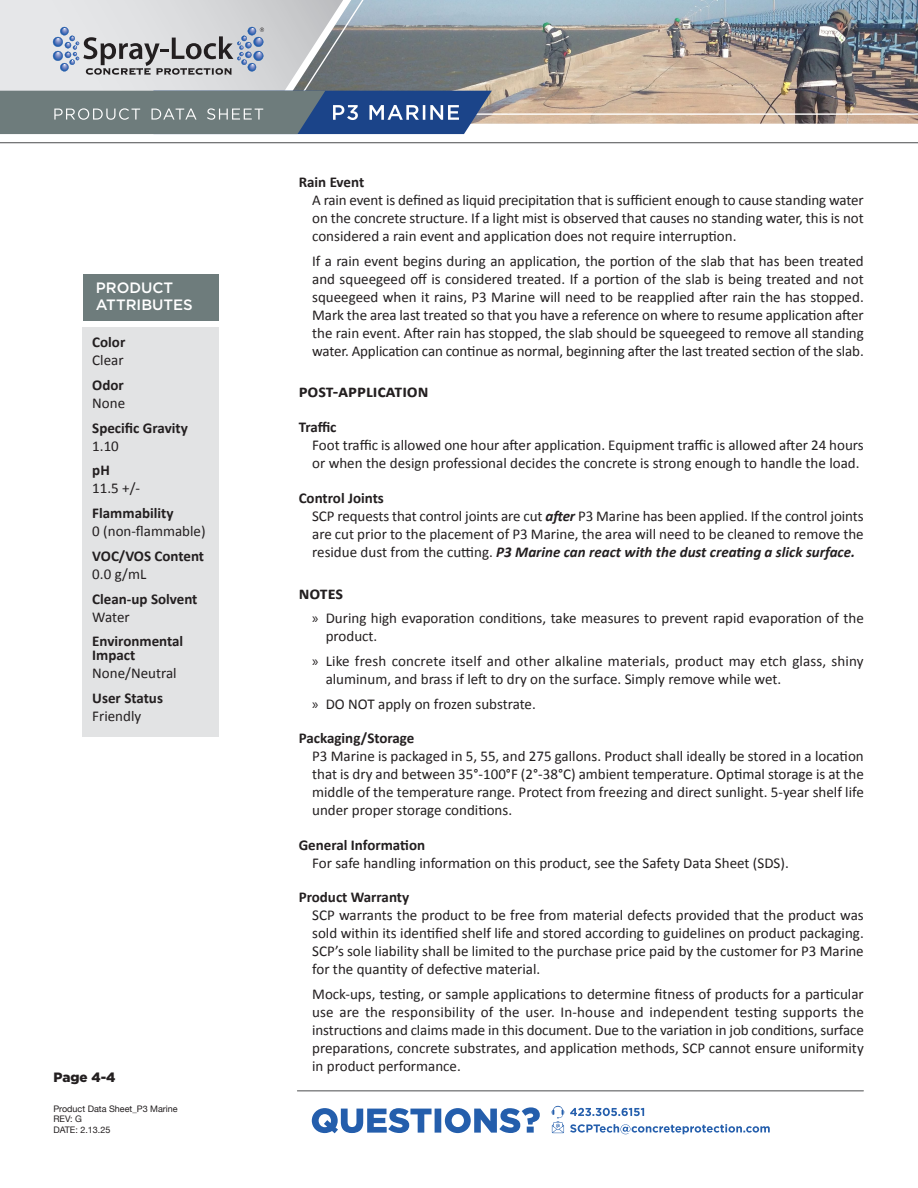
<style>
.page{position:relative;width:918px;height:1188px;background:#fff}
.page>*{position:absolute;margin:0;border:0;box-sizing:border-box;transform-origin:0 0}
.t1{font:700 18px "Calibri";color:#231f20}
.t2{font:15px/18px "Calibri";color:#231f20;text-align:justify}
.t3{font:700 15px/13.5px "Calibri";color:#231f20}
.t4{font:500 15px/17.2px "Gotham";color:#fff}
.t5{font:900 13.5px "Gotham";color:#231f20}
.t6{font:9px/10.5px "Helvetica Neue";color:#231f20}
.s1{font-weight:700}
.s2{font-weight:700;font-style:italic}
.s3{font-family:"Myriad Pro"}
</style>
<div class="page">
<svg style="left:0;top:0;width:272px;height:91px"></svg>
<img style="left:272px;top:0;width:646px;height:124px">
<img style="left:287px;top:0;width:631px;height:115px">
<svg style="left:53px;top:27px;width:211px;height:48px"></svg>
<hr style="left:0;top:142px;width:918px;height:1px;background:#4b4c4d">
<svg style="left:0;top:91px;width:492px;height:43px"></svg>
<div style="left:83px;top:274px;width:135px;height:47px;background:#6e7c7c"></div>
<div style="left:82px;top:327px;width:136px;height:409px;background:#e2e3e4"></div>
<hr style="left:297px;top:1090px;width:566px;height:1px;background:#4b4c4d">
<svg style="left:312px;top:1107px;width:228px;height:26px"></svg>
<svg style="left:552px;top:1106px;width:218px;height:28px"></svg>
<p class="t4" style="left:96px;top:279px;width:99px">PRODUCT<br>ATTRIBUTES</p>
<p class="t3" style="left:92px;top:335px;width:35px">Color</p>
<p class="t2" style="left:92px;top:351px;width:33px">Clear</p>
<p class="t3" style="left:92px;top:378px;width:33px">Odor</p>
<p class="t2" style="left:92px;top:394px;width:34px">None</p>
<p class="t3" style="left:92px;top:420px;width:97px">Specific Gravity</p>
<p class="t2" style="left:92px;top:436px;width:28px">1.10</p>
<p class="t3" style="left:92px;top:463px;width:19px">pH</p>
<p class="t2" style="left:92px;top:479px;width:49px">11.5 +/-</p>
<p class="t3" style="left:92px;top:506px;width:83px">Flammability</p>
<p class="t2" style="left:92px;top:522px;width:115px">0 (non-flammable)</p>
<p class="t3" style="left:92px;top:549px;width:113px">VOC/VOS Content</p>
<p class="t2" style="left:92px;top:565px;width:56px">0.0 g/mL</p>
<p class="t3" style="left:92px;top:591px;width:107px">Clean-up Solvent</p>
<p class="t2" style="left:92px;top:607px;width:39px">Water</p>
<p class="t3" style="left:92px;top:634px;width:93px">Environmental<br>Impact</p>
<p class="t2" style="left:92px;top:664px;width:86px">None/Neutral</p>
<p class="t3" style="left:92px;top:690px;width:72px">User Status</p>
<p class="t2" style="left:92px;top:706px;width:51px">Friendly</p>
<p class="t5" style="left:53px;top:1069px;width:64px">Page 4-4</p>
<p class="t6" style="left:53px;top:1104px;width:126px">Product Data Sheet_P3 Marine<br>REV: G<br>DATE: 2.13.25</p>
<p class="t3" style="left:299px;top:175px;width:67px">Rain Event</p>
<p class="t2" style="left:312px;top:191px;width:553px">A rain event is defined as liquid precipitation that is sufficient enough to cause standing water on the concrete structure. If a light mist is observed that causes no standing water, this is not considered a rain event and application does not require interruption.</p>
<p class="t2" style="left:312px;top:251px;width:553px">If a rain event begins during an application, the portion of the slab that has been treated and squeegeed off is considered treated. If a portion of the slab is being treated and not squeegeed when it rains, P3 Marine will need to be reapplied after rain the has stopped.<br>Mark the area last treated so that you have a reference on where to resume application after the rain event. After rain has stopped, the slab should be squeegeed to remove all standing water. Application can continue as normal, beginning after the last treated section of the slab.</p>
<p class="t1" style="left:299px;top:378px;width:131px">post-application</p>
<p class="t3" style="left:299px;top:420px;width:39px">Traffic</p>
<p class="t2" style="left:312px;top:436px;width:553px">Foot traffic is allowed one hour after application. Equipment traffic is allowed after 24 hours or when the design professional decides the concrete is strong enough to handle the load.</p>
<p class="t2" style="left:312px;top:489px;width:553px;text-align:left;text-indent:-14px"><span class="s1">Control Joints<br></span>SCP requests that control joints are cut <span class="s2">after</span> P3 Marine has been applied. If the control joints are cut prior to the placement of P3 Marine, the area will need to be cleaned to remove the residue dust from the cutting. <span class="s2">P3 Marine can react with the dust creating a slick surface.</span></p>
<p class="t1" style="left:299px;top:580px;width:46px">notes</p>
<p class="t2" style="left:326px;top:609px;width:540px;text-indent:-14px"><span class="s3">»</span> During high evaporation conditions, take measures to prevent rapid evaporation of the product.</p>
<p class="t2" style="left:326px;top:652px;width:540px;text-indent:-14px"><span class="s3">»</span> Like fresh concrete itself and other alkaline materials, product may etch glass, shiny aluminum, and brass if left to dry on the surface. Simply remove while wet.</p>
<p class="t2" style="left:312px;top:694px;width:225px"><span class="s3">»</span> DO NOT apply on frozen substrate.</p>
<p class="t3" style="left:299px;top:731px;width:117px">Packaging/Storage</p>
<p class="t2" style="left:312px;top:747px;width:553px">P3 Marine is packaged in 5, 55, and 275 gallons. Product shall ideally be stored in a location that is dry and between 35°-100°F (2°-38°C) ambient temperature. Optimal storage is at the middle of the temperature range. Protect from freezing and direct sunlight. 5-year shelf life under proper storage conditions.</p>
<p class="t3" style="left:299px;top:838px;width:128px">General Information</p>
<p class="t2" style="left:312px;top:853px;width:478px">For safe handling information on this product, see the Safety Data Sheet (SDS).</p>
<p class="t3" style="left:299px;top:890px;width:112px">Product Warranty</p>
<p class="t2" style="left:312px;top:906px;width:553px">SCP warrants the product to be free from material defects provided that the product was sold within its identified shelf life and stored according to guidelines on product packaging.<br>SCP’s sole liability shall be limited to the purchase price paid by the customer for P3 Marine for the quantity of defective material.</p>
<p class="t2" style="left:312px;top:985px;width:553px">Mock-ups, testing, or sample applications to determine fitness of products for a particular use are the responsibility of the user. In-house and independent testing supports the instructions and claims made in this document. Due to the variation in job conditions, surface preparations, concrete substrates, and application methods, SCP cannot ensure uniformity in product performance.</p>
</div>
